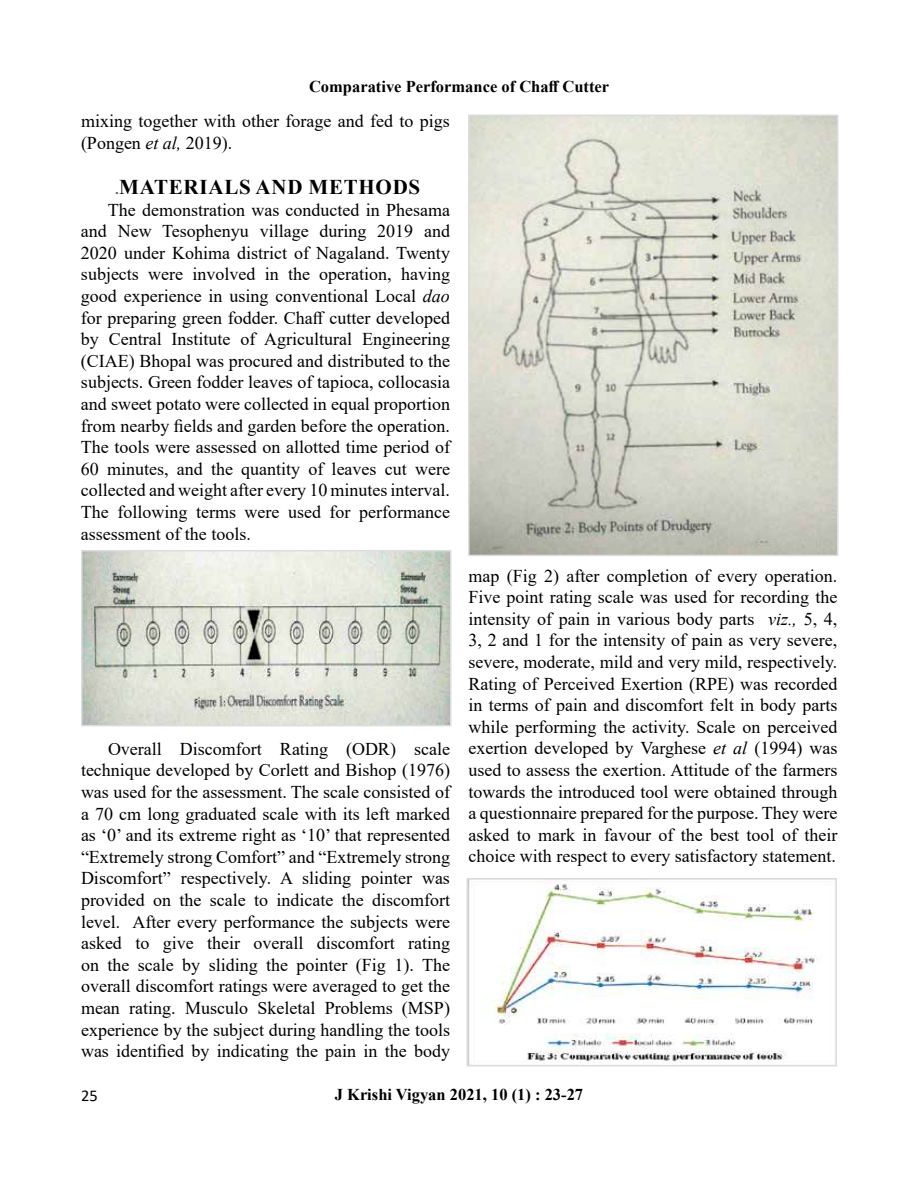
<style>
.page{position:relative;width:918px;height:1188px;background:#fff}
.page>*{position:absolute;margin:0;border:0;box-sizing:border-box;transform-origin:0 0}
.t1{font:700 21px "Times New Roman";letter-spacing:.035em;color:#000}
.t2{font:18px/21.6px "Times New Roman";color:#000;text-align:justify}
.t3{font:700 16.5px "Times New Roman";color:#000}
.t4{font:16.5px "Calibri";color:#000}
.s1{font-style:italic}
.s2{font-family:"Arial";font-size:13.5px;color:#565656}
.s3{font-size:17.25px}
</style>
<div class="page">
<img style="left:84px;top:553px;width:365px;height:170px">
<div style="left:81px;top:550px;width:371px;height:176px;border:2px solid #dcddde"></div>
<img style="left:471px;top:117px;width:365px;height:436px">
<div style="left:468px;top:114px;width:371px;height:442px;border:2px solid #dcddde"></div>
<img style="left:493px;top:881px;width:322px;height:182px">
<div style="left:467px;top:878px;width:370px;height:188px;border:2px solid #dcddde"></div>
<p class="t3" style="left:309px;top:75px;width:302px">Comparative Performance of Chaff Cutter</p>
<p class="t2" style="left:81px;top:110px;width:370px">mixing together with other forage and fed to pigs (Pongen <span class="s1">et al,</span> 2019).</p>
<p class="t1" style="left:115px;top:180px;width:307px"><span class="s2">.</span>MATERIALS AND METHODS</p>
<p class="t2" style="left:81px;top:198px;width:371px;text-indent:27px">The demonstration was conducted in Phesama and New Tesophenyu village during 2019 and 2020 under Kohima district of Nagaland. Twenty subjects were involved in the operation, having good experience in using conventional Local <span class="s1">dao </span>for preparing green fodder. Chaff cutter developed by Central Institute of Agricultural Engineering (CIAE) Bhopal was procured and distributed to the subjects. Green fodder leaves of tapioca, collocasia and sweet potato were collected in equal proportion from nearby fields and garden before the operation.<br>The tools were assessed on allotted time period of 60 minutes, and the quantity of leaves cut were collected and weight after every 10 minutes interval.<br>The following terms were used for performance assessment of the tools.</p>
<p class="t2" style="left:81px;top:737px;width:371px;text-indent:27px">Overall Discomfort Rating (ODR) scale technique developed by Corlett and Bishop (1976) was used for the assessment. The scale consisted of a 70 cm long graduated scale with its left marked as ‘0’ and its extreme right as ‘10’ that represented “Extremely strong Comfort” and “Extremely strong Discomfort” respectively. A sliding pointer was provided on the scale to indicate the discomfort level<span class="s3">.</span> After every performance the subjects were asked to give their overall discomfort rating on the scale by sliding the pointer (Fig 1). The overall discomfort ratings were averaged to get the mean rating. Musculo Skeletal Problems (MSP) experience by the subject during handling the tools was identified by indicating the pain in the body</p>
<p class="t2" style="left:468px;top:564px;width:371px">map (Fig 2) after completion of every operation.<br>Five point rating scale was used for recording the intensity of pain in various body parts <span class="s1">viz.,</span> 5, 4, 3, 2 and 1 for the intensity of pain as very severe, severe, moderate, mild and very mild, respectively.<br>Rating of Perceived Exertion (RPE) was recorded in terms of pain and discomfort felt in body parts while performing the activity. Scale on perceived exertion developed by Varghese <span class="s1">et al</span> (1994) was used to assess the exertion. Attitude of the farmers towards the introduced tool were obtained through a questionnaire prepared for the purpose. They were asked to mark in favour of the best tool of their choice with respect to every satisfactory statement.</p>
<p class="t4" style="left:81px;top:1086px;width:18px">25</p>
<p class="t3" style="left:335px;top:1089px;width:250px">J Krishi Vigyan 2021, 10 (1) : 23-27</p>
</div>
